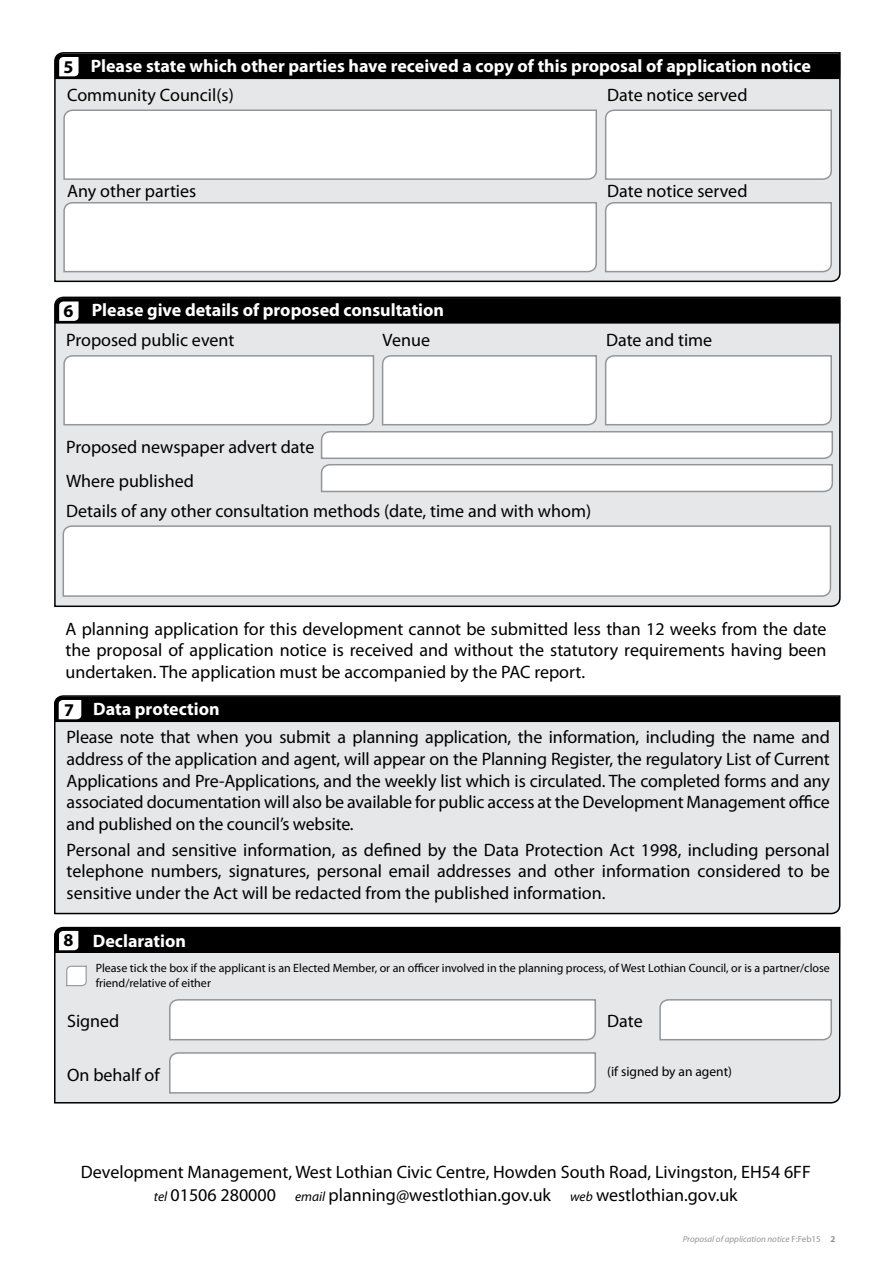
<style>
.page{position:relative;width:893px;height:1263px;background:#fff}
.page>*{position:absolute;margin:0;border:0;box-sizing:border-box;transform-origin:0 0}
.t1{font:18px/21.6px "Myriad Pro";color:#000;text-align:justify}
.t2{font:700 18px "Myriad Pro";color:#fff}
.t3{font:700 18px "Myriad Pro";color:#000}
.t4{font:13.5px "Myriad Pro";color:#000}
.t5{font:12px/14.4px "Myriad Pro";color:#000}
.t6{font:italic 9px "Myriad Pro";color:#939598}
.s1{color:#000}
.s2{font-style:italic;font-size:13.5px}
.s3{font-style:normal}
.s4{font-weight:700;font-style:normal}
</style>
<div class="page">
<svg style="left:54px;top:296px;width:787px;height:312px;background:#dadbdc"></svg>
<svg style="left:54px;top:52px;width:787px;height:231px;background:#d8d9d9"></svg>
<div style="left:54px;top:926px;width:787px;height:178px;background:#e6e7e8"></div>
<div style="left:54px;top:695px;width:787px;height:220px;background:#e6e7e8"></div>
<svg style="left:55px;top:298px;width:785px;height:26px;background:#090909"></svg>
<div style="left:55px;top:54px;width:785px;height:25px;background:#000"></div>
<div style="left:54px;top:927px;width:786px;height:26px;background:#000"></div>
<svg style="left:66px;top:965px;width:21px;height:22px"></svg>
<svg style="left:659px;top:998px;width:174px;height:43px"></svg>
<svg style="left:168px;top:998px;width:429px;height:43px"></svg>
<div style="left:54px;top:696px;width:786px;height:26px;background:#000"></div>
<svg style="left:168px;top:1051px;width:429px;height:43px"></svg>
<svg style="left:62px;top:525px;width:770px;height:73px"></svg>
<svg style="left:63px;top:109px;width:535px;height:72px"></svg>
<svg style="left:604px;top:109px;width:229px;height:72px"></svg>
<svg style="left:63px;top:201px;width:535px;height:72px"></svg>
<svg style="left:604px;top:201px;width:229px;height:72px"></svg>
<svg style="left:63px;top:354px;width:771px;height:139px"></svg>
<p class="t3" style="left:63px;top:55px;width:11px">5</p>
<p class="t2" style="left:91px;top:54px;width:722px">Please state which other parties have received a copy of this proposal of application notice</p>
<p class="t1" style="left:67px;top:84px;width:168px">Community Council(s)</p>
<p class="t1" style="left:607px;top:84px;width:142px">Date notice served</p>
<p class="t1" style="left:67px;top:180px;width:131px">Any other parties</p>
<p class="t1" style="left:607px;top:180px;width:142px">Date notice served</p>
<p class="t3" style="left:64px;top:299px;width:11px">6</p>
<p class="t2" style="left:92px;top:298px;width:354px">Please give details of proposed consultation</p>
<p class="t1" style="left:66px;top:329px;width:170px">Proposed public event</p>
<p class="t1" style="left:383px;top:329px;width:49px">Venue</p>
<p class="t1" style="left:606px;top:329px;width:108px">Date and time</p>
<p class="t1" style="left:66px;top:429px;width:250px;line-height:34.3px">Proposed newspaper advert date<br>Where published</p>
<p class="t1" style="left:66px;top:500px;width:527px">Details of any other consultation methods (date, time and with whom)</p>
<p class="t1" style="left:65px;top:617px;width:763px">A planning application for this development cannot be submitted less than 12 weeks from the date the proposal of application notice is received and without the statutory requirements having been undertaken. The application must be accompanied by the PAC report.</p>
<p class="t2" style="left:64px;top:697px;width:157px"><span class="s1">7</span> Data protection</p>
<p class="t1" style="left:67px;top:726px;width:765px">Please note that when you submit a planning application, the information, including the name and address of the application and agent, will appear on the Planning Register, the regulatory List of Current Applications and Pre-Applications, and the weekly list which is circulated. The completed forms and any associated documentation will also be available for public access at the Development Management office and published on the council’s website.</p>
<p class="t1" style="left:67px;top:838px;width:765px">Personal and sensitive information, as defined by the Data Protection Act 1998, including personal telephone numbers, signatures, personal email addresses and other information considered to be sensitive under the Act will be redacted from the published information.</p>
<p class="t3" style="left:63px;top:928px;width:11px">8</p>
<p class="t2" style="left:93px;top:929px;width:95px">Declaration</p>
<p class="t5" style="left:96px;top:961px;width:736px">Please tick the box if the applicant is an Elected Member, or an officer involved in the planning process, of West Lothian Council, or is a partner/close friend/relative of either</p>
<p class="t1" style="left:67px;top:1010px;width:54px">Signed</p>
<p class="t1" style="left:607px;top:1010px;width:37px">Date</p>
<p class="t1" style="left:67px;top:1064px;width:94px">On behalf of</p>
<p class="t4" style="left:607px;top:1063px;width:126px">(if signed by an agent)</p>
<p class="t1" style="left:81px;top:1161px;width:731px;line-height:22.5px;text-align:center">Development Management, West Lothian Civic Centre, Howden South Road, Livingston, EH54 6FF <span class="s2">tel</span> 01506 280000 <span class="s2">email</span> planning@westlothian.gov.uk <span class="s2">web</span> westlothian.gov.uk</p>
<p class="t6" style="left:683px;top:1233px;width:154px">Proposal of application notice <span class="s3">F:Feb15</span> <span class="s4">2</span></p>
</div>
